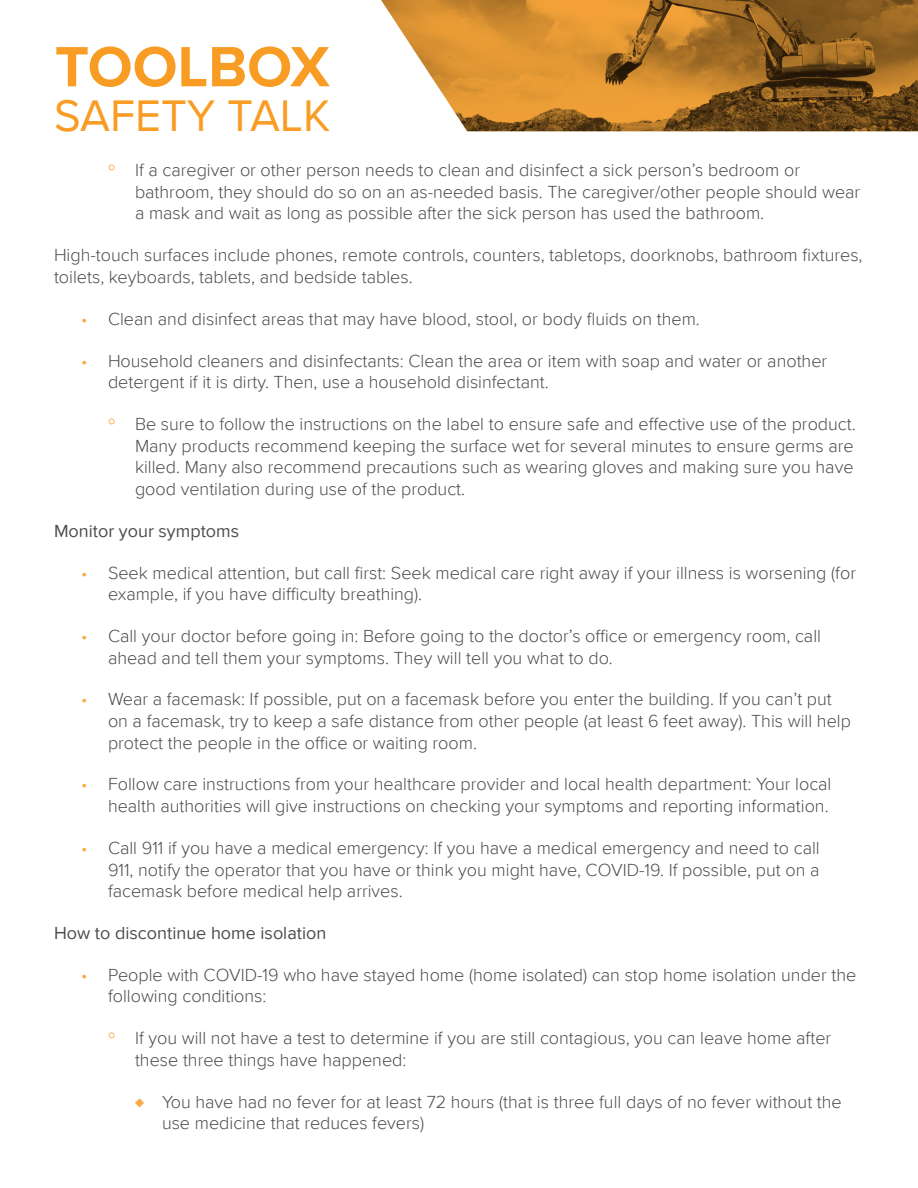
<style>
.page{position:relative;width:918px;height:1188px;background:#fff}
.page>*{position:absolute;margin:0;border:0;box-sizing:border-box;transform-origin:0 0}
.t1{font:700 58.8px "Proxima Nova";color:#f89c23}
.t2{font:45.45px "Proxima Nova";color:#f89c23}
.Bullet_Point{font:300 18px/21.6px "Proxima Nova";color:#4b4c4d}
.Bullet_Point-2{font:18px "Proxima Nova";color:#4b4c4d}
.s1{color:#faa945}
</style>
<div class="page">
<svg style="left:381px;top:0;width:537px;height:131px;background:#b27e38"></svg>
<h1 class="t1" style="left:55px;top:23px;width:276px">TOOLBOX</h1>
<h2 class="t2" style="left:54px;top:82px;width:278px">SAFETY TALK</h2>
<p class="Bullet_Point" style="left:135px;top:159px;width:727px;text-indent:-27px"><span class="s1">º</span> If a caregiver or other person needs to clean and disinfect a sick person’s bedroom or bathroom, they should do so on an as-needed basis. The caregiver/other people should wear a mask and wait as long as possible after the sick person has used the bathroom.</p>
<p class="Bullet_Point" style="left:54px;top:244px;width:810px">High-touch surfaces include phones, remote controls, counters, tabletops, doorknobs, bathroom fixtures, toilets, keyboards, tablets, and bedside tables.</p>
<p class="Bullet_Point" style="left:81px;top:307px;width:620px"><span class="s1">•</span> Clean and disinfect areas that may have blood, stool, or body fluids on them.</p>
<p class="Bullet_Point" style="left:108px;top:349px;width:721px;text-indent:-27px"><span class="s1">•</span> Household cleaners and disinfectants: Clean the area or item with soap and water or another detergent if it is dirty. Then, use a household disinfectant.</p>
<p class="Bullet_Point" style="left:135px;top:412px;width:722px;text-indent:-27px"><span class="s1">º</span> Be sure to follow the instructions on the label to ensure safe and effective use of the product.<br>Many products recommend keeping the surface wet for several minutes to ensure germs are killed. Many also recommend precautions such as wearing gloves and making sure you have good ventilation during use of the product.</p>
<p class="Bullet_Point-2" style="left:54px;top:517px;width:187px">Monitor your symptoms</p>
<p class="Bullet_Point" style="left:108px;top:561px;width:750px;text-indent:-27px"><span class="s1">•</span> Seek medical attention, but call first: Seek medical care right away if your illness is worsening (for example, if you have difficulty breathing).</p>
<p class="Bullet_Point" style="left:108px;top:624px;width:715px;text-indent:-27px"><span class="s1">•</span> Call your doctor before going in: Before going to the doctor’s office or emergency room, call ahead and tell them your symptoms. They will tell you what to do.</p>
<p class="Bullet_Point" style="left:108px;top:688px;width:745px;text-indent:-27px"><span class="s1">•</span> Wear a facemask: If possible, put on a facemask before you enter the building. If you can’t put on a facemask, try to keep a safe distance from other people (at least 6 feet away). This will help protect the people in the office or waiting room.</p>
<p class="Bullet_Point" style="left:81px;top:773px;width:752px;text-align:right"><span class="s1">•</span> Follow care instructions from your healthcare provider and local health department: Your local health authorities will give instructions on checking your symptoms and reporting information.</p>
<p class="Bullet_Point" style="left:108px;top:836px;width:713px;text-align:justify;text-indent:-27px"><span class="s1">•</span> Call 911 if you have a medical emergency: If you have a medical emergency and need to call 911, notify the operator that you have or think you might have, COVID-19. If possible, put on a facemask before medical help arrives.</p>
<p class="Bullet_Point-2" style="left:54px;top:920px;width:274px">How to discontinue home isolation</p>
<p class="Bullet_Point" style="left:108px;top:963px;width:750px;text-indent:-27px"><span class="s1">•</span> People with COVID-19 who have stayed home (home isolated) can stop home isolation under the following conditions:</p>
<p class="Bullet_Point" style="left:135px;top:1027px;width:698px;text-indent:-27px"><span class="s1">º</span> If you will not have a test to determine if you are still contagious, you can leave home after these three things have happened:</p>
<p class="Bullet_Point" style="left:162px;top:1090px;width:681px;text-indent:-27px"><span class="s1">♦</span> You have had no fever for at least 72 hours (that is three full days of no fever without the use medicine that reduces fevers)</p>
</div>
